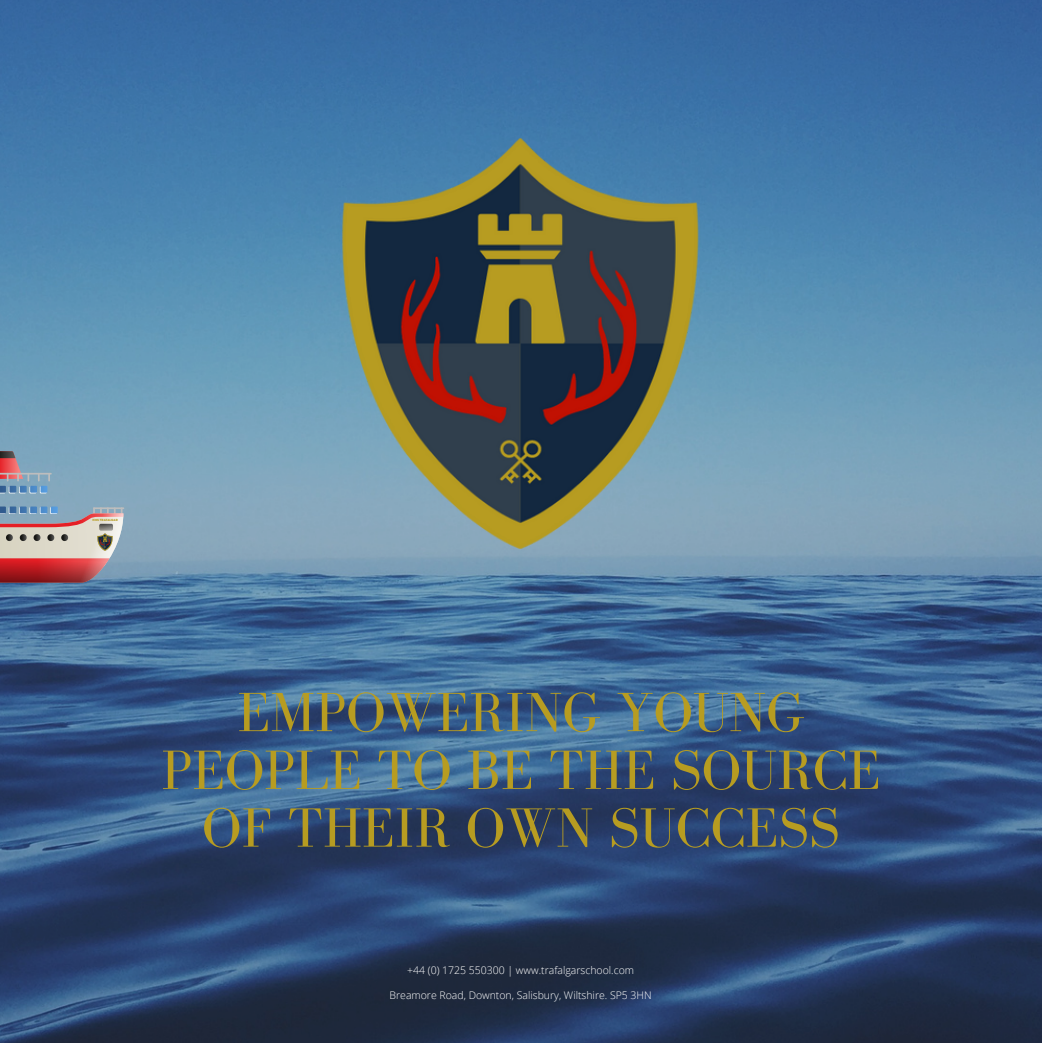
<style>
.page{position:relative;width:1042px;height:1043px;background:#fff}
.page>*{position:absolute;margin:0;border:0;box-sizing:border-box;transform-origin:0 0}
.t1{font:56.88px/57.8px "Bodoni FLF";color:#b79c21;text-align:center}
.t2{font:300 10.5px "Open Sans";color:#fff}
.t3{font:2.98px "Intro Rust Base";color:#b79c21}
</style>
<div class="page">
<img style="left:0;top:0;width:1041px;height:1041px">
<img style="left:312px;top:135px;width:416px;height:416px">
<hr style="left:93px;top:507px;width:31px;height:2px;background:#bdbdbd">
<svg style="left:0;top:451px;width:52px;height:42px;background:#8d92a6"></svg>
<svg style="left:0;top:506px;width:123px;height:76px;background:#b79093"></svg>
<img style="left:96px;top:533px;width:18px;height:17px">
<p class="t3" style="left:92px;top:518px;width:27px">HMS TRAFALGAR</p>
<p class="t1" style="left:161px;top:683px;width:720px">EMPOWERING YOUNG<br>PEOPLE TO BE THE SOURCE<br>OF THEIR OWN SUCCESS</p>
<p class="t2" style="left:407px;top:962px;width:228px">+44 (0) 1725 550300 | www.trafalgarschool.com</p>
<p class="t2" style="left:389px;top:987px;width:263px">Breamore Road, Downton, Salisbury, Wiltshire. SP5 3HN</p>
</div>
